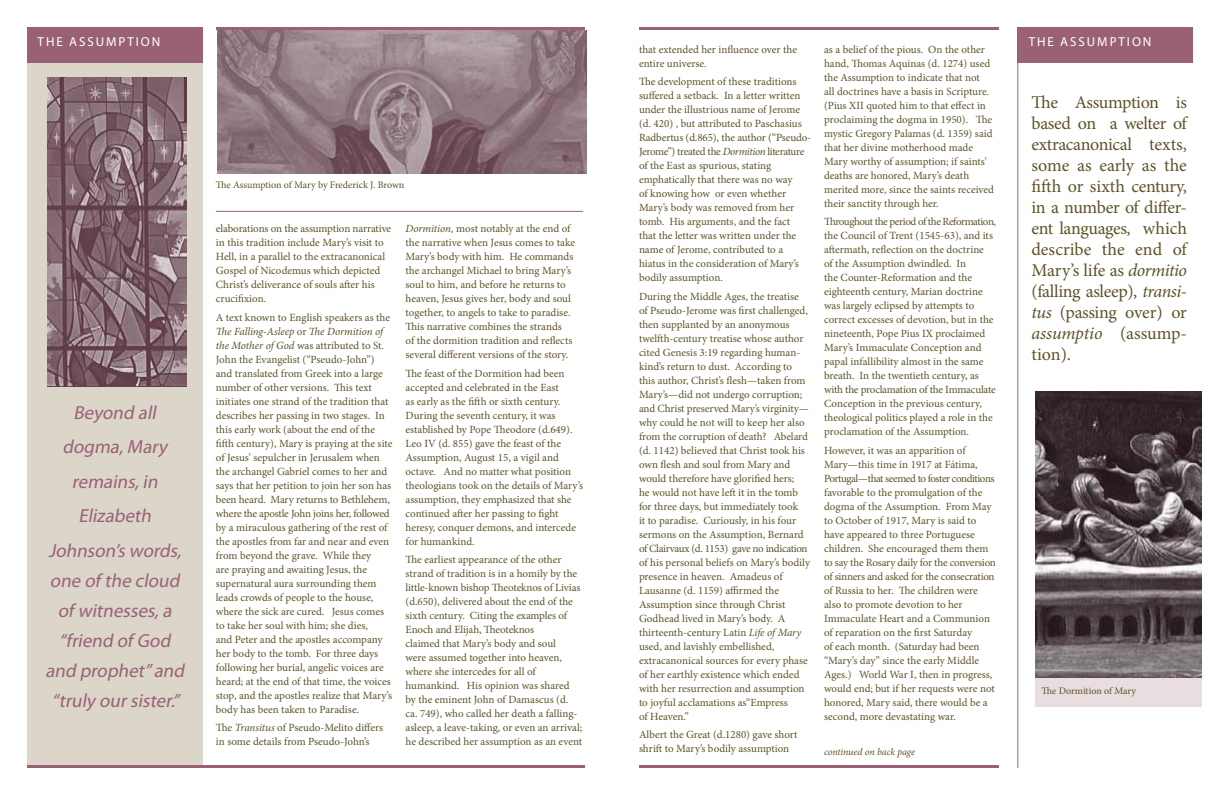
<style>
.page{position:relative;width:1224px;height:792px;background:#fff}
.page>*{position:absolute;margin:0;border:0;box-sizing:border-box;transform-origin:0 0}
.Subhead{font:italic 19px/30px "Myriad Pro";color:#9a6175;text-align:center}
.t1{font:18px/21px "Minion Pro";letter-spacing:-.01em;color:#5e5228;text-align:justify}
.Initiative_Callout_H{font:13px "Myriad Pro";letter-spacing:.15em;color:#fff}
.t2{font:11px/14px "Minion Pro";letter-spacing:-.005em;color:#5e5228}
.t3{font:10px "Minion Pro";letter-spacing:-.005em;color:#5e5228}
.t4{font:italic 10px "Minion Pro";letter-spacing:-.01em;color:#5e5228}
.s1{font-style:italic}
</style>
<div class="page">
<img style="left:217px;top:30px;width:369px;height:143px">
<div style="left:27px;top:27px;width:175px;height:738px;background:#dbd5ca"></div>
<div style="left:27px;top:27px;width:175px;height:36px;background:#9a6175"></div>
<hr style="left:27px;top:765px;width:558px;height:3px;background:#9a6175">
<hr style="left:216px;top:27px;width:369px;height:3px;background:#9a6175">
<img style="left:48px;top:78px;width:138px;height:309px">
<hr style="left:216px;top:211px;width:367px;height:1px;background:#9a6175">
<div style="left:1017px;top:27px;width:175px;height:36px;background:#9a6175"></div>
<hr style="left:639px;top:765px;width:360px;height:3px;background:#9a6175">
<hr style="left:639px;top:27px;width:360px;height:3px;background:#9a6175">
<hr style="left:1018px;top:27px;width:1px;height:741px;background:#9a6175">
<div style="left:1035px;top:392px;width:167px;height:315px;background:#e8dddf"></div>
<img style="left:1035px;top:392px;width:167px;height:286px">
<p class="Initiative_Callout_H" style="left:38px;top:33px;width:124px">THE ASSUMPTION</p>
<p class="Subhead" style="left:74px;top:397px;width:88px">Beyond all</p>
<p class="Subhead" style="left:62px;top:432px;width:110px">dogma,Mary</p>
<p class="Subhead" style="left:72px;top:466px;width:91px">remains,in</p>
<p class="Subhead" style="left:78px;top:501px;width:78px">Elizabeth</p>
<p class="Subhead" style="left:45px;top:535px;width:144px">Johnson’s words, one of the cloud of witnesses,a “friend of God and prophet”and “truly oursister.”</p>
<p class="t3" style="left:216px;top:178px;width:190px">The Assumption of Mary by Frederick J. Brown</p>
<p class="t2" style="left:216px;top:222px;width:177px">elaborations on the assumption narrative in this tradition include Mary’s visit to Hell, in a parallel to the extracanonical Gospel of Nicodemus which depicted Christ’s deliverance of souls after his crucifixion.</p>
<p class="t2" style="left:216px;top:310px;width:178px">A text known to English speakers as the <span class="s1">The Falling-Asleep</span> or <span class="s1">The Dormition of the Mother of God</span> was attributed to St.<br>John the Evangelist (“Pseudo-John”) and translated from Greek into a large number of other versions. This text initiates one strand of the tradition that describes her passing in two stages. In this early work (about the end of the fifth century), Mary is praying at the site of Jesus’ sepulcher in Jerusalem when the archangel Gabriel comes to her and says that her petition to join her son has been heard. Mary returns to Bethlehem, where the apostle John joins her, followed by a miraculous gathering of the rest of the apostles from far and near and even from beyond the grave. While they<br>are praying and awaiting Jesus, the supernatural aura surrounding them leads crowds of people to the house, where the sick are cured. Jesus comes to take her soul with him; she dies,<br>and Peter and the apostles accompany her body to the tomb. For three days following her burial, angelic voices are heard; at the end of that time, the voices stop, and the apostles realize that Mary’s body has been taken to Paradise.</p>
<p class="t2" style="left:216px;top:721px;width:169px">The <span class="s1">Transitus</span> of Pseudo-Melito differs in some details from Pseudo-John’s</p>
<p class="t2" style="left:406px;top:222px;width:171px"><span class="s1">Dormition,</span> most notably at the end of the narrative when Jesus comes to take Mary’s body with him. He commands the archangel Michael to bring Mary’s soul to him, and before he returns to heaven, Jesus gives her, body and soul together, to angels to take to paradise.<br>This narrative combines the strands<br>of the dormition tradition and reflects several different versions of the story.</p>
<p class="t2" style="left:406px;top:366px;width:179px">The feast of the Dormition had been accepted and celebrated in the East<br>as early as the fifth or sixth century.<br>During the seventh century, it was established by Pope Theodore (d.649).<br>Leo IV (d. 855) gave the feast of the Assumption, August 15, a vigil and octave. And no matter what position theologians took on the details of Mary’s assumption, they emphasized that she continued after her passing to fight heresy, conquer demons, and intercede for humankind.</p>
<p class="t2" style="left:406px;top:553px;width:178px">The earliest appearance of the other strand of tradition is in a homily by the little-known bishop Theoteknos of Livias (d.650), delivered about the end of the sixth century. Citing the examples of Enoch and Elijah, Theoteknos<br>claimed that Mary’s body and soul<br>were assumed together into heaven, where she intercedes for all of humankind. His opinion was shared by the eminent John of Damascus (d. ca. 749), who called her death a falling&shy;asleep, a leave-taking, or even an arrival; he described her assumption as an event</p>
<p class="t2" style="left:639px;top:43px;width:160px">that extended her influence over the entire universe.</p>
<p class="t2" style="left:639px;top:75px;width:174px">The development of these traditions suffered a setback. In a letter written under the illustrious name of Jerome (d. 420) , but attributed to Paschasius Radbertus (d.865), the author (“Pseudo-Jerome”) treated the <span class="s1">Dormition</span> literature of the East as spurious, stating emphatically that there was no way<br>of knowing how or even whether Mary’s body was removed from her tomb. His arguments, and the fact<br>that the letter was written under the name of Jerome, contributed to a hiatus in the consideration of Mary’s bodily assumption.</p>
<p class="t2" style="left:639px;top:290px;width:173px">During the Middle Ages, the treatise of Pseudo-Jerome was first challenged, then supplanted by an anonymous twelfth-century treatise whose author cited Genesis 3:19 regarding human&shy;kind’s return to dust. According to this author, Christ’s flesh—taken from Mary’s—did not undergo corruption; and Christ preserved Mary’s virginity— why could he not will to keep her also from the corruption of death? Abelard (d. 1142) believed that Christ took his own flesh and soul from Mary and would therefore have glorified hers;<br>he would not have left it in the tomb for three days, but immediately took<br>it to paradise. Curiously, in his four sermons on the Assumption, Bernard of Clairvaux (d. 1153) gave no indication of his personal beliefs on Mary’s bodily presence in heaven. Amadeus of Lausanne (d. 1159) affirmed the Assumption since through Christ Godhead lived in Mary’s body. A thirteenth-century Latin <span class="s1">Life of Mary </span>used, and lavishly embellished, extracanonical sources for every phase of her earthly existence which ended with her resurrection and assumption to joyful acclamations as“Empress<br>of Heaven.”</p>
<p class="t2" style="left:639px;top:728px;width:160px">Albert the Great (d.1280) gave short shrift to Mary’s bodily assumption</p>
<p class="t2" style="left:824px;top:43px;width:172px">as a belief of the pious. On the other hand, Thomas Aquinas (d. 1274) used the Assumption to indicate that not<br>all doctrines have a basis in Scripture. (Pius XII quoted him to that effect in proclaiming the dogma in 1950). The mystic Gregory Palamas (d. 1359) said that her divine motherhood made Mary worthy of assumption; if saints’ deaths are honored, Mary’s death merited more, since the saints received their sanctity through her.</p>
<p class="t2" style="left:824px;top:215px;width:173px">Throughout the period of the Reformation, the Council of Trent (1545-63), and its aftermath, reflection on the doctrine<br>of the Assumption dwindled. In<br>the Counter-Reformation and the eighteenth century, Marian doctrine was largely eclipsed by attempts to correct excesses of devotion, but in the nineteenth, Pope Pius IX proclaimed Mary’s Immaculate Conception and papal infallibility almost in the same breath. In the twentieth century, as with the proclamation of the Immaculate Conception in the previous century, theological politics played a role in the proclamation of the Assumption.</p>
<p class="t2" style="left:824px;top:444px;width:173px">However, it was an apparition of Mary—this time in 1917 at Fátima, Portugal—that seemed to foster conditions favorable to the promulgation of the dogma of the Assumption. From May to October of 1917, Mary is said to have appeared to three Portuguese children. She encouraged them them to say the Rosary daily for the conversion of sinners and asked for the consecration of Russia to her. The children were also to promote devotion to her Immaculate Heart and a Communion of reparation on the first Saturday<br>of each month. (Saturday had been “Mary’s day” since the early Middle Ages.) World War I, then in progress, would end; but if her requests were not honored, Mary said, there would be a second, more devastating war.</p>
<p class="t4" style="left:824px;top:745px;width:93px">continued on back page</p>
<p class="Initiative_Callout_H" style="left:1029px;top:33px;width:124px">THE ASSUMPTION</p>
<p class="t1" style="left:1031px;top:92px;width:157px">The Assumption is based on a welter of extracanonical texts, some as early as the fifth or sixth century, in a number of differ&shy;ent languages, which describe the end of Mary’s life as <span class="s1">dormitio </span>(falling asleep), <span class="s1">transi&shy;tus</span> (passing over) or <span class="s1">assumptio</span> (assump&shy;tion).</p>
<p class="t3" style="left:1042px;top:684px;width:96px">The Dormition of Mary</p>
</div>
